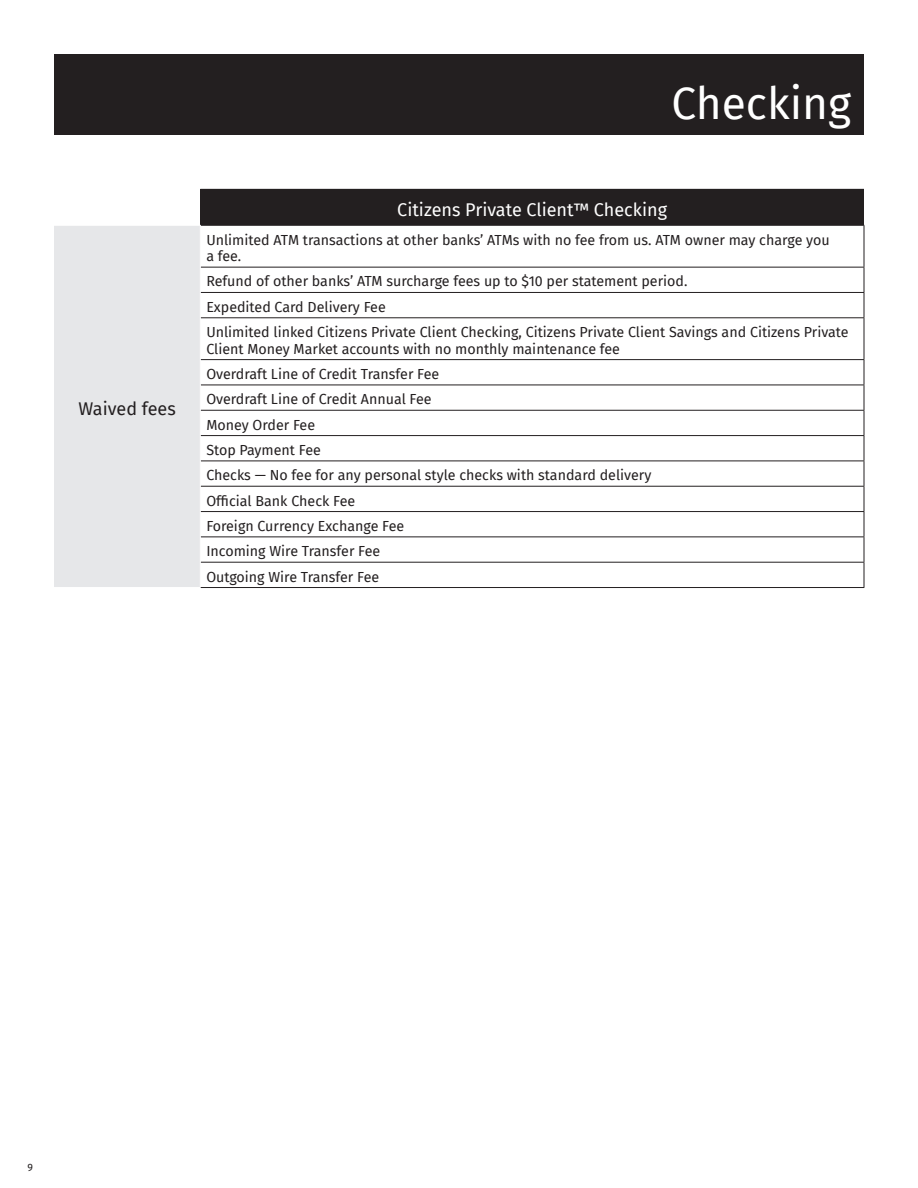
<style>
.page{position:relative;width:918px;height:1188px;background:#fff}
.page>*{position:absolute;margin:0;border:0;box-sizing:border-box;transform-origin:0 0}
.t1{font:44.25px "Fira Sans";color:#fff}
.t2{font:18px "Fira Sans";color:#fff}
.t3{font:18px "Fira Sans";color:#231f20}
.t4{font:14.25px/25.3px "Fira Sans";color:#231f20}
.t5{font:10.5px "Fira Sans";color:#231f20}
</style>
<div class="page">
<div style="left:54px;top:54px;width:810px;height:81px;background:#231f20"></div>
<div style="left:200px;top:189px;width:664px;height:36px;background:#231f20"></div>
<div style="left:54px;top:225px;width:146px;height:363px;background:#e6e7e9"></div>
<hr style="left:54px;top:587px;width:147px;height:1px;background:#fff">
<hr style="left:201px;top:225px;width:663px;height:1px;background:#231f20">
<hr style="left:864px;top:226px;width:1px;height:41px;background:#231f20">
<hr style="left:201px;top:267px;width:663px;height:1px;background:#231f20">
<hr style="left:201px;top:292px;width:663px;height:1px;background:#231f20">
<svg style="left:864px;top:268px;width:1px;height:49px"></svg>
<hr style="left:201px;top:317px;width:663px;height:1px;background:#231f20">
<hr style="left:864px;top:318px;width:1px;height:41px;background:#231f20">
<hr style="left:201px;top:359px;width:663px;height:1px;background:#231f20">
<hr style="left:201px;top:385px;width:663px;height:1px;background:#231f20">
<hr style="left:201px;top:410px;width:663px;height:1px;background:#231f20">
<hr style="left:201px;top:435px;width:663px;height:1px;background:#231f20">
<hr style="left:201px;top:461px;width:663px;height:1px;background:#231f20">
<hr style="left:201px;top:486px;width:663px;height:1px;background:#231f20">
<hr style="left:201px;top:511px;width:663px;height:1px;background:#231f20">
<hr style="left:201px;top:537px;width:663px;height:1px;background:#231f20">
<hr style="left:201px;top:562px;width:663px;height:1px;background:#231f20">
<svg style="left:864px;top:360px;width:1px;height:227px"></svg>
<hr style="left:201px;top:587px;width:663px;height:1px;background:#231f20">
<hr style="left:54px;top:225px;width:147px;height:1px;background:#fff">
<p class="t3" style="left:79px;top:395px;width:99px">Waived fees</p>
<h1 class="t1" style="left:672px;top:70px;width:181px">Checking</h1>
<p class="t2" style="left:397px;top:196px;width:271px">Citizens Private Client™ Checking</p>
<p class="t4" style="left:206px;top:231px;width:625px;line-height:16.5px">Unlimited ATM transactions at other banks’ ATMs with no fee from us. ATM owner may charge you a fee.</p>
<p class="t4" style="left:206px;top:268px;width:644px">Refund of other banks’ ATM surcharge fees up to $10 per statement period.<br>Expedited Card Delivery Fee<br>Unlimited linked Citizens Private Client Checking, Citizens Private Client Savings and Citizens Private</p>
<p class="t4" style="left:206px;top:336px;width:447px">Client Money Market accounts with no monthly maintenance fee Overdraft Line of Credit Transfer Fee<br>Overdraft Line of Credit Annual Fee<br>Money Order Fee<br>Stop Payment Fee<br>Checks — No fee for any personal style checks with standard delivery Official Bank Check Fee<br>Foreign Currency Exchange Fee<br>Incoming Wire Transfer Fee<br>Outgoing Wire Transfer Fee</p>
<p class="t5" style="left:28px;top:1159px;width:7px">9</p>
</div>
